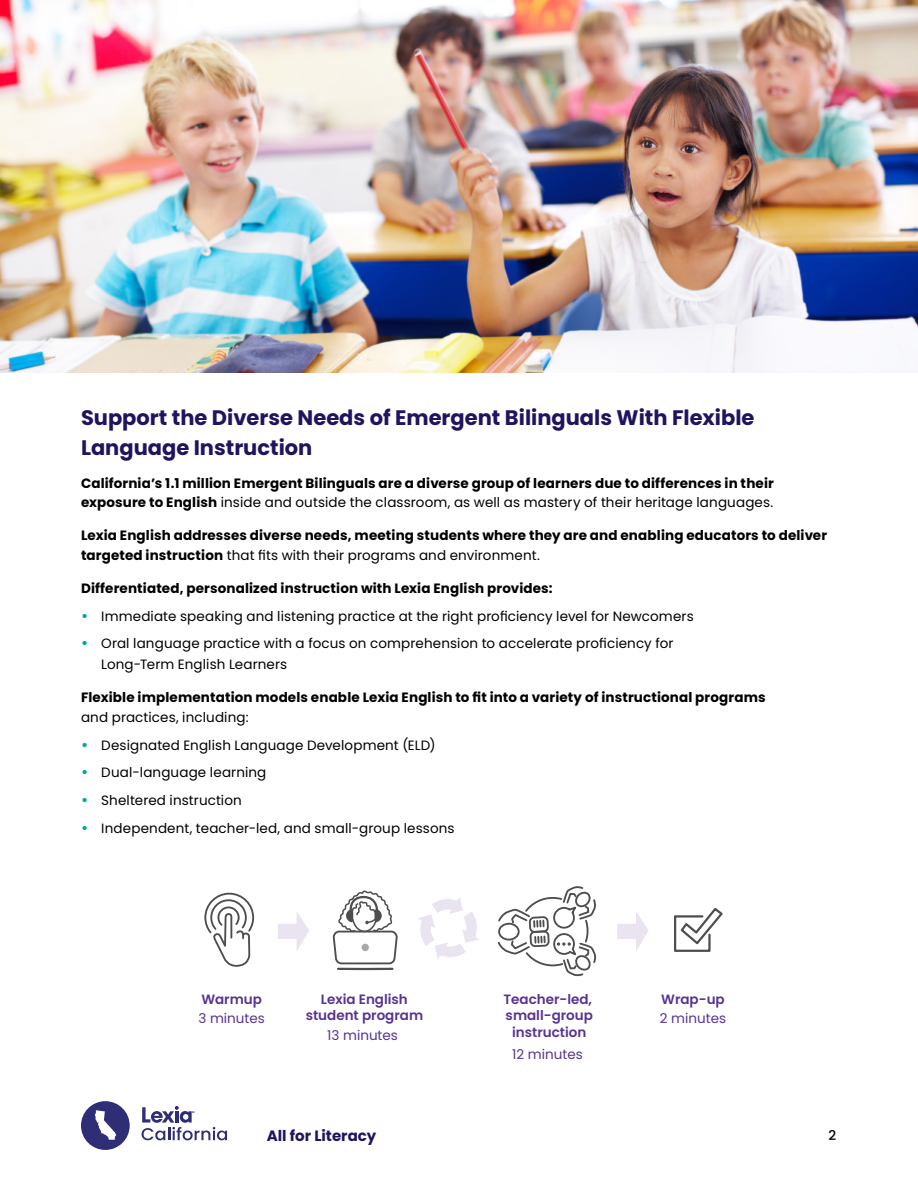
<style>
.page{position:relative;width:918px;height:1188px;background:#fff}
.page>*{position:absolute;margin:0;border:0;box-sizing:border-box;transform-origin:0 0}
.Headline{font:700 21px/30px "Poppins";color:#21145f}
.t1{font:700 15px "Poppins";color:#21145f}
.Body{font:700 13.5px/19.5px "Poppins";letter-spacing:.01em;color:#000}
.t2{font:13.5px/21px "Poppins";letter-spacing:.01em;color:#000}
.t3{font:600 13.5px/16.5px "Poppins";color:#573393;text-align:center}
.t4{font:13.5px/19.5px "Poppins";color:#573393}
.t5{font:500 13.5px "Poppins";color:#000}
.s1{font-weight:400}
.s2{font-weight:600;font-size:15px;color:#00a5ad}
.s3{font-weight:600}
</style>
<div class="page">
<div style="left:81px;top:1101px;width:49px;height:49px;background:#2e2d76;border-radius:50%"></div>
<svg style="left:142px;top:1106px;width:85px;height:34px"></svg>
<svg style="left:95px;top:1110px;width:21px;height:30px"></svg>
<svg style="left:204px;top:892px;width:51px;height:75px"></svg>
<svg style="left:278px;top:912px;width:31px;height:39px"></svg>
<svg style="left:617px;top:912px;width:32px;height:39px"></svg>
<svg style="left:332px;top:891px;width:66px;height:80px"></svg>
<svg style="left:498px;top:886px;width:98px;height:91px"></svg>
<svg style="left:674px;top:908px;width:49px;height:44px"></svg>
<svg style="left:418px;top:897px;width:61px;height:62px"></svg>
<img style="left:0;top:0;width:918px;height:373px">
<p class="Headline" style="left:81px;top:403px;width:675px">Support the Diverse Needs of Emergent Bilinguals With Flexible<br>Language Instruction</p>
<p class="Body" style="left:81px;top:473px;width:694px">California’s 1.1 million Emergent Bilinguals are a diverse group of learners due to differences in their exposure to English <span class="s1">inside and outside the classroom, as well as mastery of their heritage languages.</span></p>
<p class="Body" style="left:81px;top:526px;width:748px">Lexia English addresses diverse needs, meeting students where they are and enabling educators to deliver targeted instruction <span class="s1">that fits with their programs and environment.</span></p>
<p class="Body" style="left:81px;top:578px;width:473px">Differentiated, personalized instruction with Lexia English provides:</p>
<p class="t2" style="left:81px;top:605px;width:614px"><span class="s2">•</span> Immediate speaking and listening practice at the right proficiency level for Newcomers</p>
<p class="t2" style="left:101px;top:633px;width:574px;text-indent:-20px"><span class="s2">•</span> Oral language practice with a focus on comprehension to accelerate proficiency for<br>Long-Term English Learners</p>
<p class="Body" style="left:81px;top:688px;width:686px">Flexible implementation models enable Lexia English to fit into a variety of instructional programs <span class="s1">and practices, including:</span></p>
<p class="t2" style="left:81px;top:734px;width:356px"><span class="s2">•</span> Designated English Language Development (ELD)</p>
<p class="t2" style="left:81px;top:762px;width:187px"><span class="s2">•</span> Dual-language learning</p>
<p class="t2" style="left:81px;top:790px;width:162px"><span class="s2">•</span> Sheltered instruction</p>
<p class="t2" style="left:81px;top:818px;width:375px"><span class="s2">•</span> Independent, teacher-led, and small-group lessons</p>
<p class="t3" style="left:306px;top:991px;width:119px">Lexia English student program</p>
<p class="t4" style="left:327px;top:1025px;width:72px">13 minutes</p>
<p class="t3" style="left:503px;top:991px;width:91px">Teacher-led, small-group instruction</p>
<p class="t4" style="left:512px;top:1045px;width:72px">12 minutes</p>
<p class="t4" style="left:198px;top:989px;width:68px"><span class="s3">Warmup<br></span>3 minutes</p>
<p class="t4" style="left:660px;top:989px;width:68px"><span class="s3">Wrap-up<br></span>2 minutes</p>
<p class="t1" style="left:267px;top:1127px;width:111px">All for Literacy</p>
<p class="t5" style="left:828px;top:1127px;width:9px">2</p>
</div>
